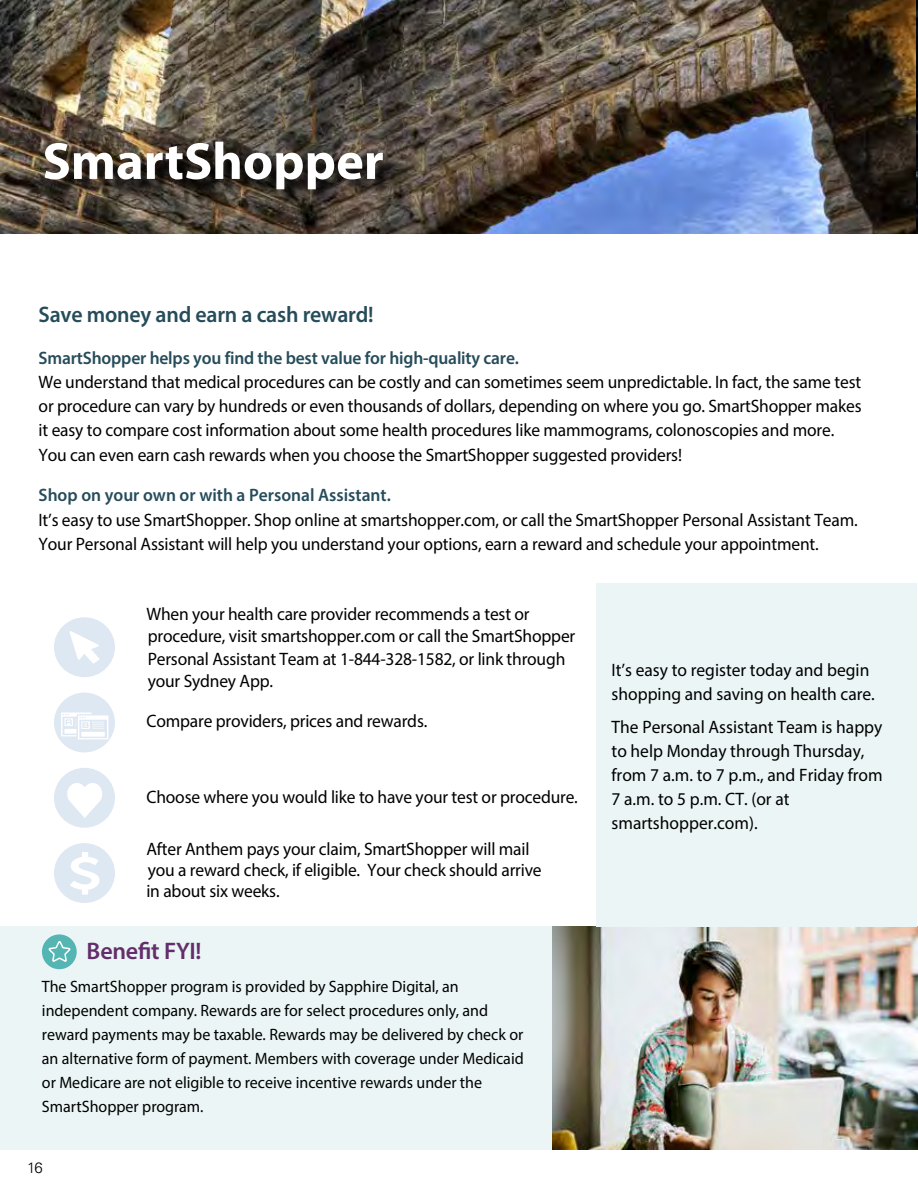
<style>
.page{position:relative;width:918px;height:1188px;background:#fff}
.page>*{position:absolute;margin:0;border:0;box-sizing:border-box;transform-origin:0 0}
.t1{font:700 52.5px "Myriad Pro";color:#fff}
.t2{font:600 24px "Myriad Pro";letter-spacing:-.01em;color:#632e6b}
.t3{font:600 22.5px "Myriad Pro";letter-spacing:-.01em;color:#264c5a}
.t4{font:18px/24px "Myriad Pro";letter-spacing:-.01em;color:#000}
.t5{font:600 18px "Myriad Pro";letter-spacing:-.01em;color:#264c5a}
.t6{font:16.5px/24px "Myriad Pro";color:#000}
.t7{font:300 15px "Univers LT Std";color:#000}
</style>
<div class="page">
<img style="left:551px;top:927px;width:367px;height:223px">
<div style="left:596px;top:583px;width:321px;height:344px;background:#ebf5f5"></div>
<div style="left:0;top:927px;width:551px;height:223px;background:#ebf5f5"></div>
<div style="left:42px;top:934px;width:35px;height:35px;background:#54b5b3;border-radius:50%"></div>
<svg style="left:47px;top:937px;width:24px;height:25px"></svg>
<img style="left:0;top:0;width:918px;height:234px">
<div style="left:47px;top:144px;width:352px;height:61px;background:#000;opacity:.85"></div>
<div style="left:54px;top:768px;width:61px;height:60px;background:#dee8f2;border-radius:50%"></div>
<svg style="left:67px;top:783px;width:35px;height:35px"></svg>
<div style="left:54px;top:843px;width:61px;height:60px;background:#dee8f2;border-radius:50%"></div>
<svg style="left:70px;top:852px;width:30px;height:43px"></svg>
<div style="left:54px;top:617px;width:61px;height:60px;background:#dee8f2;border-radius:50%"></div>
<svg style="left:69px;top:631px;width:30px;height:32px"></svg>
<div style="left:54px;top:693px;width:61px;height:59px;background:#dee8f2;border-radius:50%"></div>
<svg style="left:61px;top:712px;width:47px;height:27px"></svg>
<h1 class="t1" style="left:42px;top:127px;width:343px">SmartShopper</h1>
<p class="t3" style="left:39px;top:300px;width:337px">Save money and earn a cash reward!</p>
<p class="t5" style="left:39px;top:346px;width:482px">SmartShopper helps you find the best value for high-quality care.</p>
<p class="t4" style="left:39px;top:369px;width:825px">We understand that medical procedures can be costly and can sometimes seem unpredictable. In fact, the same test or procedure can vary by hundreds or even thousands of dollars, depending on where you go. SmartShopper makes it easy to compare cost information about some health procedures like mammograms, colonoscopies and more.<br>You can even earn cash rewards when you choose the SmartShopper suggested providers!</p>
<p class="t5" style="left:39px;top:484px;width:354px">Shop on your own or with a Personal Assistant.</p>
<p class="t4" style="left:39px;top:507px;width:821px;line-height:24.5px">It’s easy to use SmartShopper. Shop online at smartshopper.com, or call the SmartShopper Personal Assistant Team.<br>Your Personal Assistant will help you understand your options, earn a reward and schedule your appointment.</p>
<p class="t4" style="left:146px;top:603px;width:430px;line-height:22.4px">When your health care provider recommends a test or procedure, visit smartshopper.com or call the SmartShopper Personal Assistant Team at 1-844-328-1582, or link through your Sydney App.</p>
<p class="t4" style="left:146px;top:709px;width:282px">Compare providers, prices and rewards.</p>
<p class="t4" style="left:146px;top:784px;width:433px">Choose where you would like to have your test or procedure.</p>
<p class="t4" style="left:146px;top:838px;width:397px;line-height:21px">After Anthem pays your claim, SmartShopper will mail you a reward check, if eligible. Your check should arrive in about six weeks.</p>
<h2 class="t2" style="left:87px;top:936px;width:116px">Benefit FYI!</h2>
<p class="t6" style="left:42px;top:975px;width:483px">The SmartShopper program is provided by Sapphire Digital, an independent company. Rewards are for select procedures only, and reward payments may be taxable. Rewards may be delivered by check or an alternative form of payment. Members with coverage under Medicaid or Medicare are not eligible to receive incentive rewards under the SmartShopper program.</p>
<p class="t7" style="left:27px;top:1158px;width:17px">16</p>
<p class="t4" style="left:612px;top:658px;width:265px">It’s easy to register today and begin shopping and saving on health care.</p>
<p class="t4" style="left:612px;top:715px;width:273px">The Personal Assistant Team is happy to help Monday through Thursday, from 7 a.m. to 7 p.m., and Friday from<br>7 a.m. to 5 p.m. CT. (or at smartshopper.com).</p>
</div>
